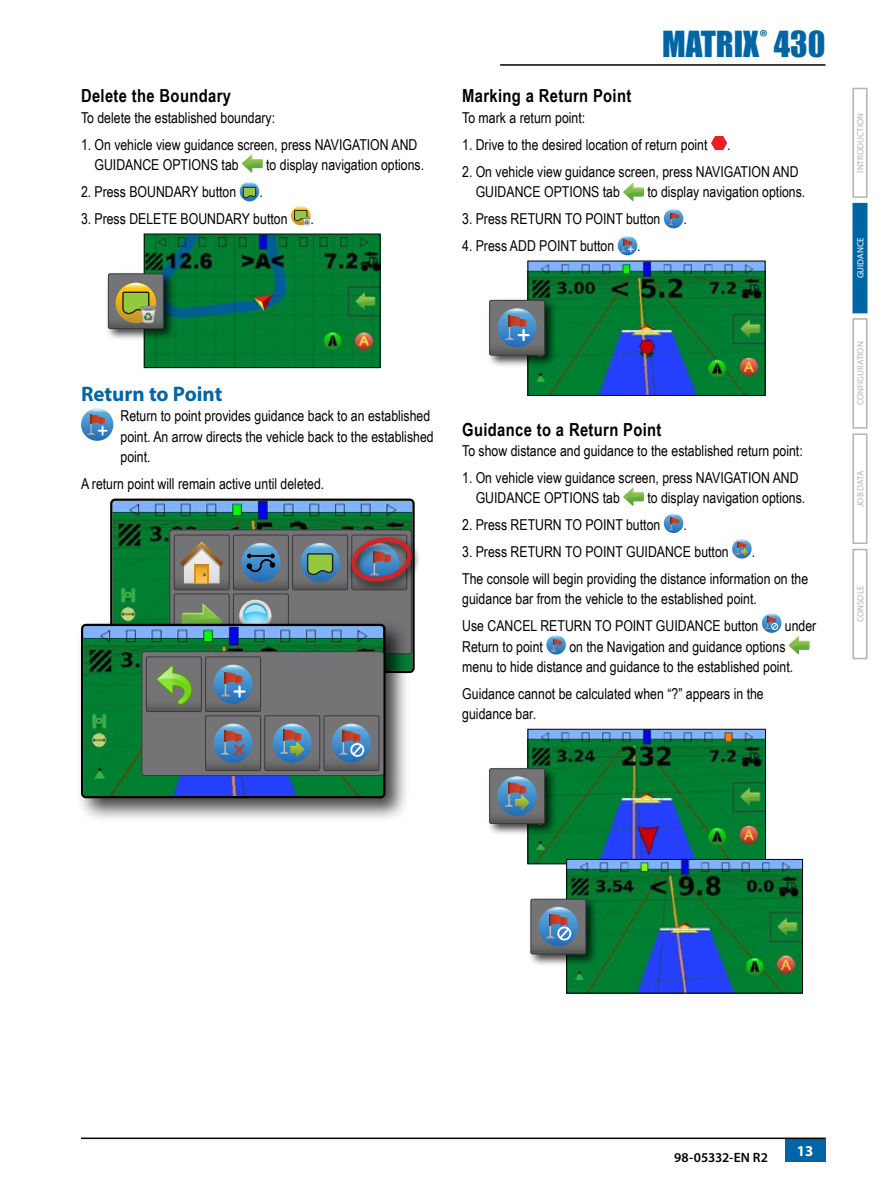
<style>
.page{position:relative;width:893px;height:1188px;background:#fff}
.page>*{position:absolute;margin:0;border:0;box-sizing:border-box;transform-origin:0 0}
.t1{font:33px "Impact";color:#0065a4}
.t2{font:700 21px "Myriad Pro";color:#0065a4}
.t3{font:700 18px "Arial Narrow";letter-spacing:.02em;color:#000}
.t4{font:15px/20.2px "Arial Narrow";color:#000}
.t5{font:700 15px "Myriad Pro";color:#fff}
.t6{font:600 13.5px "Myriad Pro";color:#000}
.t7{font:9px "Myriad Pro";color:#b1b4b6}
.t8{font:9px "Myriad Pro";color:#fff}
</style>
<div class="page">
<hr style="left:500px;top:64px;width:325px;height:2px;background:#000">
<div style="left:852px;top:433px;width:15px;height:111px;border:2px solid #b1b4b6"></div>
<div style="left:852px;top:318px;width:15px;height:111px;border:2px solid #b1b4b6"></div>
<div style="left:852px;top:88px;width:15px;height:110px;border:2px solid #b1b4b6"></div>
<div style="left:852px;top:549px;width:15px;height:110px;border:2px solid #b1b4b6"></div>
<div style="left:785px;top:1138px;width:40px;height:24px;background:#0065a4"></div>
<hr style="left:81px;top:1138px;width:744px;height:1px;background:#000">
<div style="left:853px;top:204px;width:14px;height:109px;background:#0065a4"></div>
<div style="left:852px;top:203px;width:15px;height:110px;border:2px solid #0065a4"></div>
<svg style="left:242px;top:154px;width:21px;height:19px"></svg>
<svg style="left:240px;top:182px;width:19px;height:19px"></svg>
<svg style="left:243px;top:182px;width:13px;height:16px"></svg>
<svg style="left:291px;top:206px;width:20px;height:19px"></svg>
<svg style="left:294px;top:206px;width:17px;height:19px"></svg>
<img style="left:146px;top:236px;width:232px;height:130px">
<div style="left:144px;top:234px;width:236px;height:134px;border:1px solid #000"></div>
<div style="left:105px;top:271px;width:71px;height:70px;background:#000;opacity:.75"></div>
<svg style="left:110px;top:275px;width:52px;height:52px;background:#908e58"></svg>
<div style="left:108px;top:273px;width:56px;height:56px;border:1px solid #3b393c;border-radius:2px"></div>
<svg style="left:81px;top:408px;width:32px;height:33px"></svg>
<svg style="left:88px;top:409px;width:19px;height:26px"></svg>
<img style="left:113px;top:502px;width:299px;height:168px">
<div style="left:110px;top:499px;width:305px;height:174px;border:2px solid #000;border-radius:4px"></div>
<svg style="left:170px;top:530px;width:241px;height:124px"></svg>
<div style="left:169px;top:530px;width:243px;height:124px;border:1px solid #3b393c;border-radius:3px"></div>
<div style="left:346px;top:533px;width:75px;height:59px;background:#000;opacity:.75"></div>
<svg style="left:174px;top:535px;width:238px;height:114px;background:#727578"></svg>
<div style="left:76px;top:618px;width:334px;height:205px;background:#000;opacity:.75"></div>
<img style="left:84px;top:627px;width:298px;height:168px">
<div style="left:81px;top:624px;width:304px;height:174px;border:2px solid #000;border-radius:4px"></div>
<div style="left:142px;top:652px;width:241px;height:124px;background:#747476;border-radius:3px"></div>
<div style="left:142px;top:651px;width:242px;height:125px;border:1px solid #3b393c;border-radius:3px"></div>
<svg style="left:146px;top:657px;width:233px;height:113px"></svg>
<div style="left:205px;top:715px;width:56px;height:56px;border:1px solid #3b393c;border-radius:2px"></div>
<svg style="left:711px;top:136px;width:16px;height:14px"></svg>
<svg style="left:623px;top:183px;width:21px;height:18px"></svg>
<svg style="left:664px;top:209px;width:19px;height:19px"></svg>
<svg style="left:669px;top:209px;width:10px;height:17px"></svg>
<svg style="left:618px;top:236px;width:19px;height:19px"></svg>
<svg style="left:622px;top:236px;width:11px;height:16px"></svg>
<img style="left:529px;top:263px;width:234px;height:131px">
<div style="left:527px;top:261px;width:238px;height:135px;border:1px solid #000"></div>
<div style="left:487px;top:297px;width:70px;height:71px;background:#000;opacity:.75"></div>
<svg style="left:491px;top:302px;width:52px;height:51px;background:#697b90"></svg>
<div style="left:489px;top:300px;width:56px;height:55px;border:1px solid #3b393c;border-radius:2px"></div>
<svg style="left:623px;top:488px;width:21px;height:18px"></svg>
<svg style="left:664px;top:514px;width:19px;height:19px"></svg>
<svg style="left:669px;top:514px;width:10px;height:16px"></svg>
<svg style="left:732px;top:539px;width:20px;height:20px"></svg>
<svg style="left:736px;top:540px;width:12px;height:16px"></svg>
<svg style="left:762px;top:613px;width:19px;height:20px"></svg>
<svg style="left:766px;top:614px;width:12px;height:16px"></svg>
<svg style="left:546px;top:635px;width:20px;height:20px"></svg>
<svg style="left:552px;top:636px;width:10px;height:16px"></svg>
<svg style="left:789px;top:636px;width:20px;height:18px"></svg>
<img style="left:529px;top:731px;width:235px;height:131px">
<div style="left:527px;top:729px;width:239px;height:135px;border:1px solid #000"></div>
<div style="left:487px;top:765px;width:70px;height:71px;background:#000;opacity:.75"></div>
<svg style="left:491px;top:770px;width:52px;height:52px;background:#697b89"></svg>
<div style="left:489px;top:768px;width:56px;height:56px;border:1px solid #3b393c;border-radius:2px"></div>
<img style="left:568px;top:861px;width:233px;height:131px">
<div style="left:566px;top:859px;width:237px;height:135px;border:1px solid #000"></div>
<div style="left:528px;top:896px;width:71px;height:71px;background:#000;opacity:.75"></div>
<svg style="left:532px;top:901px;width:52px;height:51px;background:#6c7d91"></svg>
<div style="left:530px;top:899px;width:56px;height:55px;border:1px solid #3b393c;border-radius:2px"></div>
<p class="t3" style="left:81px;top:82px;width:152px">Delete the Boundary</p>
<p class="t4" style="left:81px;top:107px;width:196px">To delete the established boundary:</p>
<p class="t4" style="left:94px;top:134px;width:324px;text-indent:-14px">1. On vehicle view guidance screen, press NAVIGATION AND<br>GUIDANCE OPTIONS tab</p>
<p class="t4" style="left:266px;top:154px;width:159px">to display navigation options.</p>
<p class="t4" style="left:81px;top:181px;width:157px">2. Press BOUNDARY button</p>
<p class="t4" style="left:260px;top:181px;width:5px">.</p>
<p class="t4" style="left:81px;top:208px;width:208px">3. Press DELETE BOUNDARY button</p>
<p class="t4" style="left:311px;top:208px;width:5px">.</p>
<h1 class="t1" style="left:662px;top:19px;width:165px">MATRIX<sup>®</sup> 430</h1>
<p class="t3" style="left:462px;top:82px;width:171px">Marking a Return Point</p>
<p class="t4" style="left:462px;top:107px;width:125px">To mark a return point:</p>
<p class="t4" style="left:462px;top:134px;width:247px">1. Drive to the desired location of return point</p>
<p class="t4" style="left:727px;top:134px;width:5px">.</p>
<p class="t4" style="left:476px;top:161px;width:324px;text-indent:-14px">2. On vehicle view guidance screen, press NAVIGATION AND<br>GUIDANCE OPTIONS tab</p>
<p class="t4" style="left:647px;top:181px;width:159px">to display navigation options.</p>
<p class="t4" style="left:462px;top:208px;width:200px">3. Press RETURN TO POINT button</p>
<p class="t4" style="left:683px;top:208px;width:5px">.</p>
<p class="t4" style="left:462px;top:235px;width:154px">4. Press ADD POINT button</p>
<p class="t4" style="left:637px;top:235px;width:5px">.</p>
<h2 class="t2" style="left:81px;top:380px;width:143px">Return to Point</h2>
<p class="t4" style="left:121px;top:405px;width:315px">Return to point provides guidance back to an established point. An arrow directs the vehicle back to the established point.</p>
<p class="t4" style="left:81px;top:473px;width:245px">A return point will remain active until deleted.</p>
<p class="t3" style="left:462px;top:416px;width:201px">Guidance to a Return Point</p>
<p class="t4" style="left:462px;top:440px;width:342px">To show distance and guidance to the established return point:</p>
<p class="t4" style="left:476px;top:467px;width:324px;text-indent:-14px">1. On vehicle view guidance screen, press NAVIGATION AND<br>GUIDANCE OPTIONS tab</p>
<p class="t4" style="left:647px;top:487px;width:159px">to display navigation options.</p>
<p class="t4" style="left:462px;top:514px;width:200px">2. Press RETURN TO POINT button</p>
<p class="t4" style="left:683px;top:514px;width:5px">.</p>
<p class="t4" style="left:462px;top:541px;width:268px">3. Press RETURN TO POINT GUIDANCE button</p>
<p class="t4" style="left:462px;top:538px;width:347px;line-height:27px;text-indent:289px">.<br>The console will begin providing the distance information on the</p>
<p class="t4" style="left:462px;top:585px;width:298px;line-height:27px">guidance bar from the vehicle to the established point.<br>Use CANCEL RETURN TO POINT GUIDANCE button</p>
<p class="t4" style="left:785px;top:615px;width:33px">under</p>
<p class="t4" style="left:462px;top:636px;width:332px;text-indent:107px">on the Navigation and guidance options menu to hide distance and guidance to the established point.</p>
<p class="t4" style="left:462px;top:683px;width:303px">Guidance cannot be calculated when “?” appears in the guidance bar.</p>
<p class="t4" style="left:462px;top:636px;width:82px">Return to point</p>
<p class="t7" style="left:855px;top:173px;width:61px;rotate:-90deg">INTRODUCTION</p>
<p class="t8" style="left:855px;top:278px;width:42px;rotate:-90deg">GUIDANCE</p>
<p class="t7" style="left:855px;top:405px;width:65px;rotate:-90deg">CONFIGURATION</p>
<p class="t7" style="left:855px;top:507px;width:38px;rotate:-90deg">JOB DATA</p>
<p class="t7" style="left:855px;top:622px;width:38px;rotate:-90deg">CONSOLE</p>
<p class="t6" style="left:674px;top:1148px;width:95px">98-05332-EN R2</p>
<p class="t5" style="left:797px;top:1141px;width:18px">13</p>
</div>
